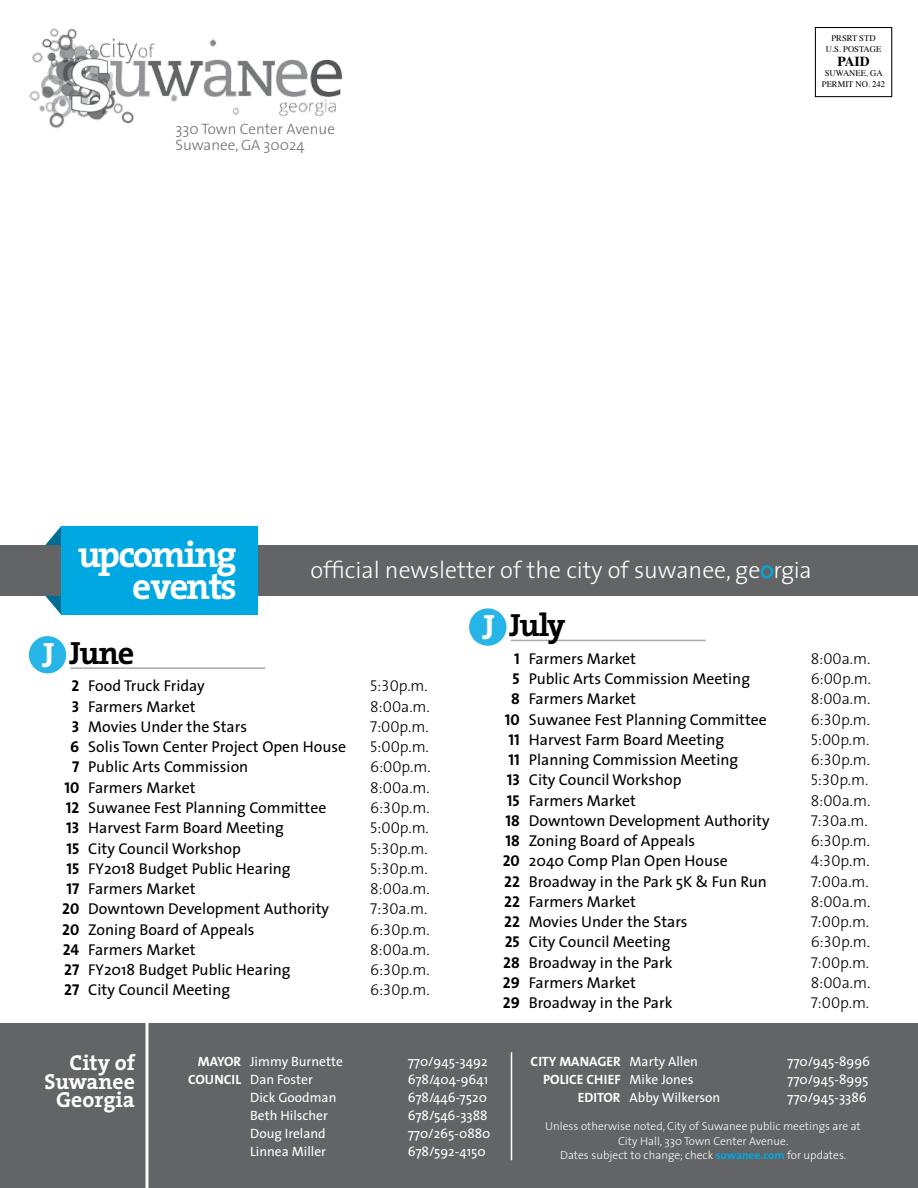
<style>
.page{position:relative;width:918px;height:1188px;background:#fff}
.page>*{position:absolute;margin:0;border:0;box-sizing:border-box;transform-origin:0 0}
.t1{font:700 37.2px "The Serif";letter-spacing:-.06em;color:#fff}
.t2{font:700 32.25px "The Serif";letter-spacing:-.04em;color:#000}
.t3{font:300 23.7px "The Sans";color:#fff}
.t4{font:700 21.75px/18.6px "The Serif";color:#fff;text-align:right}
.t5{font:15.75px "The Sans";color:#000}
.t6{font:15.75px "The Sans Light Caps";color:#000}
.t7{font:300 15.15px/15.6px "The Sans";color:#6d6e71}
.t8{font:700 13.65px "Times";color:#000}
.t9{font:13.5px "The Sans";color:#fff}
.t10{font:700 13.5px "The Sans";color:#fff}
.t11{font:300 11.55px/14.4px "The Sans";color:#fff;text-align:center}
.t12{font:8.55px/10.6px "Times";color:#000;text-align:center}
.s1{font-size:35.4px;color:#fff}
.s2{font-family:"The Sans Bold Caps"}
.s3{font-family:"The Sans";font-weight:300}
.s4{font-weight:700}
.s5{font-weight:400}
.s6{font-weight:700;color:#00a8e1}
</style>
<div class="page">
<hr style="left:917px;top:267px;width:1px;height:50px;background:#6d6e71">
<div style="left:0;top:1023px;width:918px;height:165px;background:#636466"></div>
<img style="left:29px;top:28px;width:314px;height:101px">
<div style="left:0;top:545px;width:918px;height:51px;background:#636466"></div>
<svg style="left:761px;top:565px;width:12px;height:13px"></svg>
<svg style="left:45px;top:526px;width:16px;height:19px"></svg>
<svg style="left:45px;top:596px;width:16px;height:19px"></svg>
<div style="left:61px;top:526px;width:197px;height:24px;background:#00a8e1"></div>
<div style="left:61px;top:545px;width:197px;height:70px;background:#00a8e1"></div>
<hr style="left:146px;top:1015px;width:2px;height:173px;background:#fff">
<hr style="left:511px;top:1052px;width:1px;height:108px;background:#fff">
<div style="left:815px;top:27px;width:77px;height:70px;border:1px solid #000"></div>
<hr style="left:70px;top:667px;width:195px;height:2px;background:#a7a9ac">
<div style="left:28px;top:635px;width:39px;height:39px;background:#26b5e6;border-radius:50%"></div>
<div style="left:27px;top:634px;width:41px;height:41px;border:2px solid #fff;border-radius:50%"></div>
<hr style="left:511px;top:640px;width:195px;height:1px;background:#a7a9ac">
<div style="left:468px;top:607px;width:39px;height:40px;background:#26b5e6;border-radius:50%"></div>
<div style="left:467px;top:607px;width:41px;height:41px;border:2px solid #fff;border-radius:50%"></div>
<p class="t7" style="left:176px;top:121px;width:161px">330 Town Center Avenue<br>Suwanee, GA 30024</p>
<p class="t12" style="left:826px;top:32px;width:57px">PRSRT STD<br>U.S. POSTAGE</p>
<p class="t8" style="left:837px;top:53px;width:34px">PAID</p>
<p class="t12" style="left:822px;top:67px;width:65px">SUWANEE, GA<br>PERMIT NO. 242</p>
<h1 class="t1" style="left:78px;top:523px;width:160px">upcoming</h1>
<h1 class="t1" style="left:132px;top:555px;width:106px">events</h1>
<h3 class="t3" style="left:310px;top:551px;width:503px">official newsletter of the city of suwanee, ge rgia</h3>
<h2 class="t2" style="left:42px;top:626px;width:94px"><span class="s1">J</span> June</h2>
<p class="t5" style="left:71px;top:673px;width:135px"><span class="s2">2</span> Food Truck Friday</p>
<p class="t6" style="left:370px;top:673px;width:59px">5:30<span class="s3">p.m.</span></p>
<p class="t5" style="left:72px;top:693px;width:125px"><span class="s2">3</span> Farmers Market</p>
<p class="t6" style="left:370px;top:693px;width:61px">8:00<span class="s3">a.m.</span></p>
<p class="t5" style="left:72px;top:714px;width:177px"><span class="s2">3</span> Movies Under the Stars</p>
<p class="t6" style="left:370px;top:714px;width:60px">7:00<span class="s3">p.m.</span></p>
<p class="t5" style="left:70px;top:734px;width:277px"><span class="s2">6</span> Solis Town Center Project Open House</p>
<p class="t6" style="left:370px;top:734px;width:60px">5:00<span class="s3">p.m.</span></p>
<p class="t5" style="left:72px;top:754px;width:178px"><span class="s2">7</span> Public Arts Commission</p>
<p class="t6" style="left:370px;top:754px;width:62px">6:00<span class="s3">p.m.</span></p>
<p class="t5" style="left:64px;top:774px;width:133px"><span class="s2">10</span> Farmers Market</p>
<p class="t6" style="left:370px;top:774px;width:61px">8:00<span class="s3">a.m.</span></p>
<p class="t5" style="left:66px;top:795px;width:262px"><span class="s2">12</span> Suwanee Fest Planning Committee</p>
<p class="t6" style="left:370px;top:795px;width:61px">6:30<span class="s3">p.m.</span></p>
<p class="t5" style="left:66px;top:815px;width:219px"><span class="s2">13</span> Harvest Farm Board Meeting</p>
<p class="t6" style="left:370px;top:815px;width:60px">5:00<span class="s3">p.m.</span></p>
<p class="t5" style="left:66px;top:835px;width:176px"><span class="s2">15</span> City Council Workshop</p>
<p class="t6" style="left:370px;top:835px;width:59px">5:30<span class="s3">p.m.</span></p>
<p class="t5" style="left:66px;top:855px;width:226px"><span class="s2">15</span> FY2018 Budget Public Hearing</p>
<p class="t6" style="left:370px;top:855px;width:59px">5:30<span class="s3">p.m.</span></p>
<p class="t5" style="left:66px;top:876px;width:131px"><span class="s2">17</span> Farmers Market</p>
<p class="t6" style="left:370px;top:876px;width:61px">8:00<span class="s3">a.m.</span></p>
<p class="t5" style="left:62px;top:896px;width:268px"><span class="s2">20</span> Downtown Development Authority</p>
<p class="t6" style="left:370px;top:896px;width:59px">7:30<span class="s3">a.m.</span></p>
<p class="t5" style="left:62px;top:916px;width:194px"><span class="s2">20</span> Zoning Board of Appeals</p>
<p class="t6" style="left:370px;top:916px;width:61px">6:30<span class="s3">p.m.</span></p>
<p class="t5" style="left:63px;top:936px;width:134px"><span class="s2">24</span> Farmers Market</p>
<p class="t6" style="left:370px;top:936px;width:61px">8:00<span class="s3">a.m.</span></p>
<p class="t5" style="left:64px;top:957px;width:228px"><span class="s2">27</span> FY2018 Budget Public Hearing</p>
<p class="t6" style="left:370px;top:957px;width:61px">6:30<span class="s3">p.m.</span></p>
<p class="t5" style="left:64px;top:977px;width:167px"><span class="s2">27</span> City Council Meeting</p>
<p class="t6" style="left:370px;top:977px;width:61px">6:30<span class="s3">p.m.</span></p>
<h2 class="t2" style="left:482px;top:598px;width:85px"><span class="s1">J</span> July</h2>
<p class="t5" style="left:514px;top:645px;width:123px"><span class="s2">1</span> Farmers Market</p>
<p class="t6" style="left:811px;top:645px;width:61px">8:00<span class="s3">a.m.</span></p>
<p class="t5" style="left:513px;top:666px;width:239px"><span class="s2">5</span> Public Arts Commission Meeting</p>
<p class="t6" style="left:811px;top:666px;width:62px">6:00<span class="s3">p.m.</span></p>
<p class="t5" style="left:511px;top:686px;width:127px"><span class="s2">8</span> Farmers Market</p>
<p class="t6" style="left:811px;top:686px;width:61px">8:00<span class="s3">a.m.</span></p>
<p class="t5" style="left:505px;top:706px;width:263px"><span class="s2">10</span> Suwanee Fest Planning Committee</p>
<p class="t6" style="left:811px;top:706px;width:61px">6:30<span class="s3">p.m.</span></p>
<p class="t5" style="left:509px;top:726px;width:217px"><span class="s2">11</span> Harvest Farm Board Meeting</p>
<p class="t6" style="left:811px;top:726px;width:60px">5:00<span class="s3">p.m.</span></p>
<p class="t5" style="left:509px;top:747px;width:231px"><span class="s2">11</span> Planning Commission Meeting</p>
<p class="t6" style="left:811px;top:747px;width:61px">6:30<span class="s3">p.m.</span></p>
<p class="t5" style="left:507px;top:767px;width:176px"><span class="s2">13</span> City Council Workshop</p>
<p class="t6" style="left:811px;top:767px;width:59px">5:30<span class="s3">p.m.</span></p>
<p class="t5" style="left:507px;top:787px;width:131px"><span class="s2">15</span> Farmers Market</p>
<p class="t6" style="left:811px;top:787px;width:61px">8:00<span class="s3">a.m.</span></p>
<p class="t5" style="left:505px;top:807px;width:266px"><span class="s2">18</span> Downtown Development Authority</p>
<p class="t6" style="left:811px;top:807px;width:59px">7:30<span class="s3">a.m.</span></p>
<p class="t5" style="left:505px;top:828px;width:191px"><span class="s2">18</span> Zoning Board of Appeals</p>
<p class="t6" style="left:811px;top:828px;width:61px">6:30<span class="s3">p.m.</span></p>
<p class="t5" style="left:503px;top:848px;width:227px"><span class="s2">20</span> 2040 Comp Plan Open House</p>
<p class="t6" style="left:811px;top:848px;width:60px">4:30<span class="s3">p.m.</span></p>
<p class="t5" style="left:504px;top:868px;width:264px"><span class="s2">22</span> Broadway in the Park 5K &amp; Fun Run</p>
<p class="t6" style="left:811px;top:868px;width:60px">7:00<span class="s3">a.m.</span></p>
<p class="t5" style="left:504px;top:888px;width:133px"><span class="s2">22</span> Farmers Market</p>
<p class="t6" style="left:811px;top:888px;width:61px">8:00<span class="s3">a.m.</span></p>
<p class="t5" style="left:504px;top:909px;width:185px"><span class="s2">22</span> Movies Under the Stars</p>
<p class="t6" style="left:811px;top:909px;width:60px">7:00<span class="s3">p.m.</span></p>
<p class="t5" style="left:505px;top:929px;width:168px"><span class="s2">25</span> City Council Meeting</p>
<p class="t6" style="left:811px;top:929px;width:61px">6:30<span class="s3">p.m.</span></p>
<p class="t5" style="left:503px;top:949px;width:171px"><span class="s2">28</span> Broadway in the Park</p>
<p class="t6" style="left:811px;top:949px;width:60px">7:00<span class="s3">p.m.</span></p>
<p class="t5" style="left:503px;top:969px;width:135px"><span class="s2">29</span> Farmers Market</p>
<p class="t6" style="left:811px;top:970px;width:61px">8:00<span class="s3">a.m.</span></p>
<p class="t5" style="left:503px;top:990px;width:171px"><span class="s2">29</span> Broadway in the Park</p>
<p class="t6" style="left:811px;top:990px;width:60px">7:00<span class="s3">p.m.</span></p>
<h3 class="t4" style="left:44px;top:1053px;width:92px">City of<br>Suwanee<br>Georgia</h3>
<p class="t9" style="left:198px;top:1051px;width:147px"><span class="s4">MAYOR</span> Jimmy Burnette</p>
<p class="t9" style="left:408px;top:1051px;width:81px">770/945-3492</p>
<p class="t9" style="left:188px;top:1069px;width:126px"><span class="s4">COUNCIL</span> Dan Foster</p>
<p class="t9" style="left:408px;top:1069px;width:82px">678/404-9641</p>
<p class="t9" style="left:250px;top:1087px;width:88px">Dick Goodman</p>
<p class="t9" style="left:408px;top:1087px;width:81px">678/446-7520</p>
<p class="t9" style="left:250px;top:1105px;width:79px">Beth Hilscher</p>
<p class="t9" style="left:408px;top:1105px;width:81px">678/546-3388</p>
<p class="t9" style="left:250px;top:1123px;width:77px">Doug Ireland</p>
<p class="t9" style="left:408px;top:1123px;width:84px">770/265-0880</p>
<p class="t9" style="left:250px;top:1141px;width:77px">Linnea Miller</p>
<p class="t9" style="left:408px;top:1141px;width:80px">678/592-4150</p>
<p class="t10" style="left:531px;top:1050px;width:169px">CITY MANAGER <span class="s5">Marty Allen</span></p>
<p class="t9" style="left:787px;top:1051px;width:84px">770/945-8996</p>
<p class="t10" style="left:543px;top:1068px;width:152px">POLICE CHIEF <span class="s5">Mike Jones</span></p>
<p class="t9" style="left:787px;top:1069px;width:83px">770/945-8995</p>
<p class="t9" style="left:578px;top:1087px;width:144px"><span class="s4">EDITOR</span> Abby Wilkerson</p>
<p class="t9" style="left:787px;top:1087px;width:81px">770/945-3386</p>
<p class="t11" style="left:545px;top:1119px;width:317px">Unless otherwise noted, City of Suwanee public meetings are at<br>City Hall, 330 Town Center Avenue.<br>Dates subject to change; check <span class="s6">suwanee.com</span> for updates.</p>
</div>
